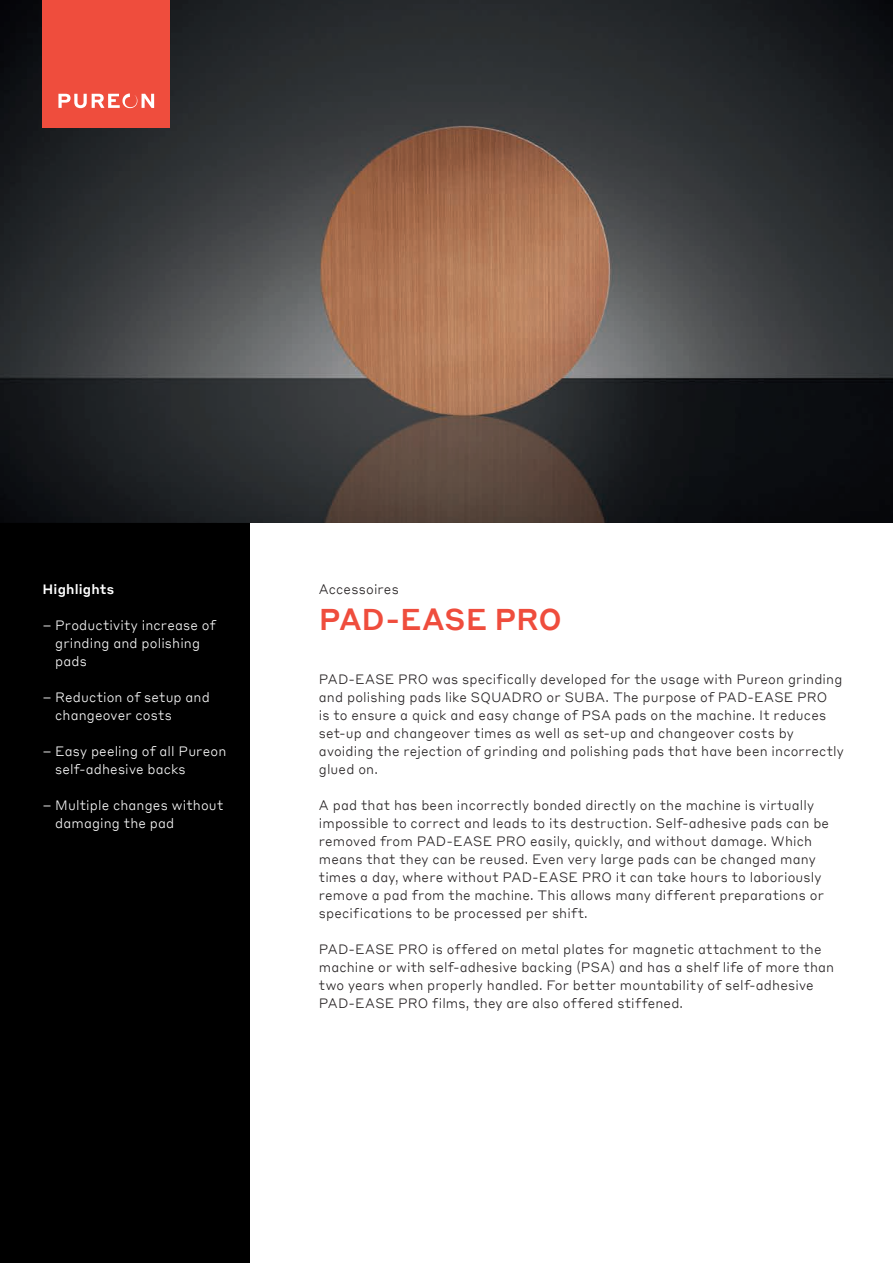
<style>
.page{position:relative;width:893px;height:1263px;background:#fff}
.page>*{position:absolute;margin:0;border:0;box-sizing:border-box;transform-origin:0 0}
.t1{font:500 30px "Styrene BTT";letter-spacing:-.01em;color:#ef4d3d}
.t2{font:300 13.5px/18px "Styrene BTT";letter-spacing:.01em;color:#231f20}
.t3{font:300 13.5px/18px "Styrene BTT";letter-spacing:.01em;color:#fff}
.t4{font:500 13.5px "Styrene BTT";letter-spacing:.01em;color:#fff}
</style>
<div class="page">
<div style="left:0;top:0;width:250px;height:1263px;background:#000"></div>
<img style="left:0;top:0;width:893px;height:522px">
<div style="left:43px;top:0;width:127px;height:128px;background:#ef4d3d"></div>
<svg style="left:58px;top:94px;width:96px;height:14px"></svg>
<p class="t4" style="left:43px;top:578px;width:73px">Highlights</p>
<p class="t3" style="left:55px;top:615px;width:162px;text-indent:-13px">– Productivity increase of grinding and polishing pads</p>
<p class="t3" style="left:55px;top:687px;width:156px;text-indent:-13px">– Reduction of setup and changeover costs</p>
<p class="t3" style="left:55px;top:741px;width:173px;text-indent:-13px">– Easy peeling of all Pureon self-adhesive backs</p>
<p class="t3" style="left:55px;top:795px;width:170px;text-indent:-13px">– Multiple changes without damaging the pad</p>
<p class="t2" style="left:319px;top:579px;width:81px">Accessoires</p>
<h1 class="t1" style="left:319px;top:594px;width:245px">PAD-EASE PRO</h1>
<p class="t2" style="left:319px;top:669px;width:526px">PAD-EASE PRO was specifically developed for the usage with Pureon grinding and polishing pads like SQUADRO or SUBA. The purpose of PAD-EASE PRO<br>is to ensure a quick and easy change of PSA pads on the machine. It reduces set-up and changeover times as well as set-up and changeover costs by avoiding the rejection of grinding and polishing pads that have been incorrectly glued on.</p>
<p class="t2" style="left:319px;top:795px;width:512px">A pad that has been incorrectly bonded directly on the machine is virtually impossible to correct and leads to its destruction. Self-adhesive pads can be removed from PAD-EASE PRO easily, quickly, and without damage. Which means that they can be reused. Even very large pads can be changed many times a day, where without PAD-EASE PRO it can take hours to laboriously remove a pad from the machine. This allows many different preparations or specifications to be processed per shift.</p>
<p class="t2" style="left:319px;top:939px;width:517px">PAD-EASE PRO is offered on metal plates for magnetic attachment to the machine or with self-adhesive backing (PSA) and has a shelf life of more than two years when properly handled. For better mountability of self-adhesive PAD-EASE PRO films, they are also offered stiffened.</p>
</div>
